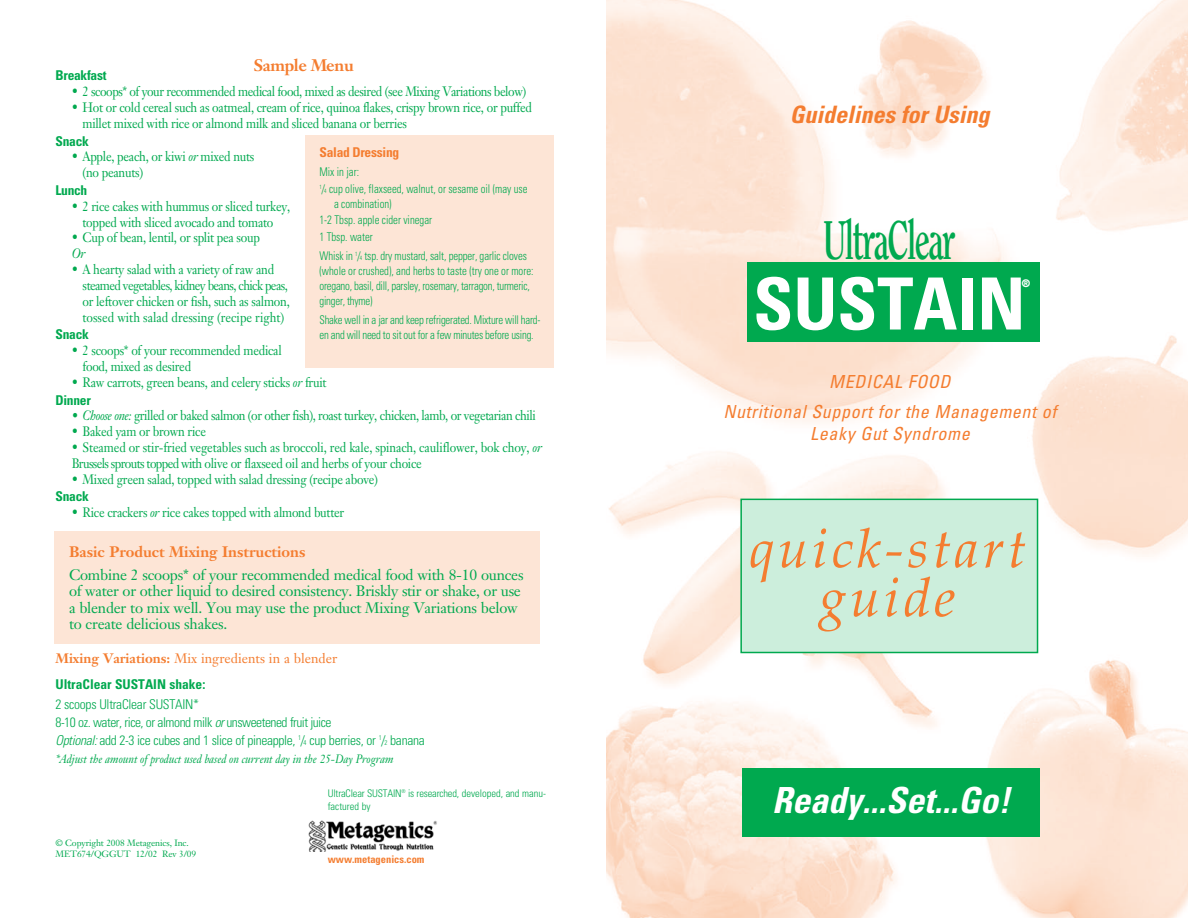
<style>
.page{position:relative;width:1188px;height:918px;background:#fff}
.page>*{position:absolute;margin:0;border:0;box-sizing:border-box;transform-origin:0 0}
.t1{font:700 condensed 72px "Univers";color:#fff}
.t2{font:700 54px "Clearface";letter-spacing:-.05em;color:#00a94f;scale:.64 1}
.t3{font:italic 700 condensed 36px "Univers";color:#fff}
.t4{font:italic 700 condensed 24px "Univers";color:#f47d30}
.t5{font:italic condensed 18px/30.8px "Univers";letter-spacing:.035em;color:#f47d30;text-align:center}
.t6{font:700 16.5px "Janson Text";letter-spacing:-.02em;color:#f47d30}
.t7{font:15px/16.5px "Janson Text";letter-spacing:-.015em;color:#00a94f}
.t8{font:700 15px "Janson Text";color:#f47d30}
.t9{font:13.5px/15.9px "Janson Text";letter-spacing:-.02em;color:#00a94f;scale:.9 1}
.t10{font:300 condensed 13.5px/18px "Univers";letter-spacing:-.025em;color:#00a94f}
.t11{font:13.5px "Janson Text";color:#f47d30}
.t12{font:700 condensed 13.5px "Univers";letter-spacing:-.02em;color:#00a94f}
.t13{font:700 condensed 13.5px "Univers";color:#00a94f}
.t14{font:700 condensed 13.5px "Univers";letter-spacing:-.02em;color:#f47d30}
.t15{font:italic 13.5px "Janson Text";color:#00a94f;scale:.9 1}
.t16{font:300 condensed 12px/15px "Univers";letter-spacing:-.01em;color:#00a94f;scale:.9 1}
.t17{font:italic 12px "Janson Text";color:#00a94f;scale:.9 1}
.t18{font:300 condensed 10.5px/13.5px "Univers";letter-spacing:-.015em;color:#00a94f}
.t19{font:700 condensed 10.5px "Univers";color:#f47d30}
.t20{font:900 10.5px "Univers";color:#fff}
.t21{font:9px/10.8px "Janson Text";letter-spacing:-.01em;color:#00a94f}
.s1{font-style:italic}
.s2{font-size:6px}
.s3{font-weight:700}
.s4{font-size:6.75px}
</style>
<div class="page">
<img style="left:606px;top:0;width:582px;height:918px">
<div style="left:54px;top:532px;width:486px;height:112px;background:#fde5d6"></div>
<div style="left:740px;top:499px;width:298px;height:154px;background:#cceedc;border:2px solid #00a94f"></div>
<div style="left:742px;top:768px;width:298px;height:69px;background:#00a94f"></div>
<svg style="left:818px;top:590px;width:28px;height:42px"></svg>
<svg style="left:852px;top:590px;width:26px;height:27px"></svg>
<svg style="left:886px;top:577px;width:12px;height:40px"></svg>
<svg style="left:905px;top:576px;width:50px;height:41px"></svg>
<svg style="left:751px;top:541px;width:22px;height:42px"></svg>
<svg style="left:780px;top:541px;width:26px;height:27px"></svg>
<svg style="left:814px;top:528px;width:12px;height:40px"></svg>
<svg style="left:833px;top:527px;width:69px;height:41px"></svg>
<svg style="left:908px;top:541px;width:18px;height:27px"></svg>
<svg style="left:936px;top:532px;width:41px;height:36px"></svg>
<svg style="left:984px;top:541px;width:20px;height:27px"></svg>
<svg style="left:1010px;top:532px;width:15px;height:36px"></svg>
<div style="left:305px;top:135px;width:249px;height:233px;background:#fde5d6"></div>
<img style="left:308px;top:820px;width:129px;height:32px">
<div style="left:747px;top:262px;width:293px;height:80px;background:#00a94f"></div>
<p class="t6" style="left:254px;top:55px;width:102px">Sample Menu</p>
<p class="t12" style="left:56px;top:67px;width:53px">Breakfast</p>
<p class="t9" style="left:72px;top:84px;width:507px">• 2 scoops* of your recommended medical food, mixed as desired (see Mixing Variations below)</p>
<p class="t9" style="left:83px;top:100px;width:501px;text-indent:-11px">• Hot or cold cereal such as oatmeal, cream of rice, quinoa flakes, crispy brown rice, or puffed millet mixed with rice or almond milk and sliced banana or berries</p>
<p class="t12" style="left:56px;top:132px;width:35px">Snack</p>
<p class="t9" style="left:83px;top:149px;width:193px;text-indent:-11px">• Apple, peach, or kiwi <span class="s1">or</span> mixed nuts (no peanuts)</p>
<p class="t12" style="left:56px;top:182px;width:33px">Lunch</p>
<p class="t9" style="left:72px;top:198px;width:244px;text-align:center">• 2 rice cakes with hummus or sliced turkey, topped with sliced avocado and tomato</p>
<p class="t9" style="left:72px;top:230px;width:211px">• Cup of bean, lentil, or split pea soup</p>
<p class="t15" style="left:72px;top:245px;width:17px">Or</p>
<p class="t9" style="left:83px;top:262px;width:232px;text-indent:-11px">• A hearty salad with a variety of raw and steamed vegetables, kidney beans, chick peas, or leftover chicken or fish, such as salmon, tossed with salad dressing (recipe right)</p>
<p class="t12" style="left:56px;top:326px;width:35px">Snack</p>
<p class="t9" style="left:83px;top:343px;width:223px;text-indent:-11px">• 2 scoops* of your recommended medical food, mixed as desired</p>
<p class="t9" style="left:72px;top:374px;width:285px">• Raw carrots, green beans, and celery sticks <span class="s1">or</span> fruit</p>
<p class="t12" style="left:56px;top:391px;width:37px">Dinner</p>
<p class="t9" style="left:72px;top:408px;width:517px"><span class="s1">• Choose one:</span> grilled or baked salmon (or other fish), roast turkey, chicken, lamb, or vegetarian chili</p>
<p class="t9" style="left:72px;top:424px;width:151px">• Baked yam or brown rice</p>
<p class="t9" style="left:72px;top:439px;width:524px">• Steamed or stir-fried vegetables such as broccoli, red kale, spinach, cauliflower, bok choy, <span class="s1">or<br></span>Brussels sprouts topped with olive or flaxseed oil and herbs of your choice</p>
<p class="t9" style="left:72px;top:471px;width:342px">• Mixed green salad, topped with salad dressing (recipe above)</p>
<p class="t12" style="left:56px;top:488px;width:35px">Snack</p>
<p class="t9" style="left:72px;top:505px;width:304px">• Rice crackers <span class="s1">or</span> rice cakes topped with almond butter</p>
<p class="t14" style="left:320px;top:144px;width:81px">Salad Dressing</p>
<p class="t16" style="left:320px;top:164px;width:233px;line-height:16.5px">Mix in jar:<br><sup>1</sup>/<span class="s2">4</span> cup olive, flaxseed, walnut, or sesame oil (may use</p>
<p class="t16" style="left:320px;top:196px;width:127px;line-height:16.5px;text-indent:15px">a combination)<br>1-2 Tbsp. apple cider vinegar<br>1 Tbsp. water</p>
<p class="t16" style="left:320px;top:248px;width:239px">Whisk in <sup>1</sup>/<span class="s2">4</span> tsp. dry mustard, salt, pepper, garlic cloves (whole or crushed), and herbs to taste (try one or more: oregano, basil, dill, parsley, rosemary, tarragon, turmeric, ginger, thyme)</p>
<p class="t16" style="left:320px;top:312px;width:247px">Shake well in a jar and keep refrigerated. Mixture will hard&shy;en and will need to sit out for a few minutes before using.</p>
<p class="t8" style="left:69px;top:542px;width:238px">Basic Product Mixing Instructions</p>
<p class="t7" style="left:69px;top:566px;width:456px">Combine 2 scoops* of your recommended medical food with 8-10 ounces of water or other liquid to desired consistency. Briskly stir or shake, or use a blender to mix well. You may use the product Mixing Variations below to create delicious shakes.</p>
<p class="t11" style="left:56px;top:650px;width:283px"><span class="s3">Mixing Variations:</span> Mix ingredients in a blender</p>
<p class="t13" style="left:56px;top:676px;width:151px">UltraClear SUSTAIN shake:</p>
<p class="t10" style="left:56px;top:695px;width:371px">2 scoops UltraClear SUSTAIN*<br>8-10 oz. water, rice, or almond milk <span class="s1">or</span> unsweetened fruit juice<br><span class="s1">Optional:</span> add 2-3 ice cubes and 1 slice of pineapple, <sup>1</sup>/<span class="s4">4</span> cup berries, or <sup>1</sup>/<span class="s4">2</span> banana</p>
<p class="t17" style="left:56px;top:751px;width:377px">*Adjust the amount of product used based on current day in the 25-Day Program</p>
<p class="t21" style="left:56px;top:838px;width:142px">© Copyright 2008 Metagenics, Inc.<br>MET674/QGGUT 12/02 Rev 3/09</p>
<p class="t18" style="left:328px;top:787px;width:220px">UltraClear SUSTAIN<sup>®</sup> is researched, developed, and manu&shy;factured by</p>
<p class="t19" style="left:328px;top:853px;width:98px">www.metagenics.com</p>
<h3 class="t4" style="left:790px;top:100px;width:201px">Guidelines for Using</h3>
<h2 class="t2" style="left:823px;top:208px;width:208px">UltraClear</h2>
<h1 class="t1" style="left:753px;top:260px;width:274px">SUSTAIN</h1>
<p class="t20" style="left:1022px;top:277px;width:10px">®</p>
<h3 class="t5" style="left:723px;top:366px;width:335px">MEDICAL FOOD<br>Nutritional Support for the Management of</h3>
<h3 class="t5" style="left:810px;top:418px;width:161px">Leaky Gut Syndrome</h3>
<h3 class="t3" style="left:772px;top:778px;width:239px">Ready...Set...Go!</h3>
</div>
